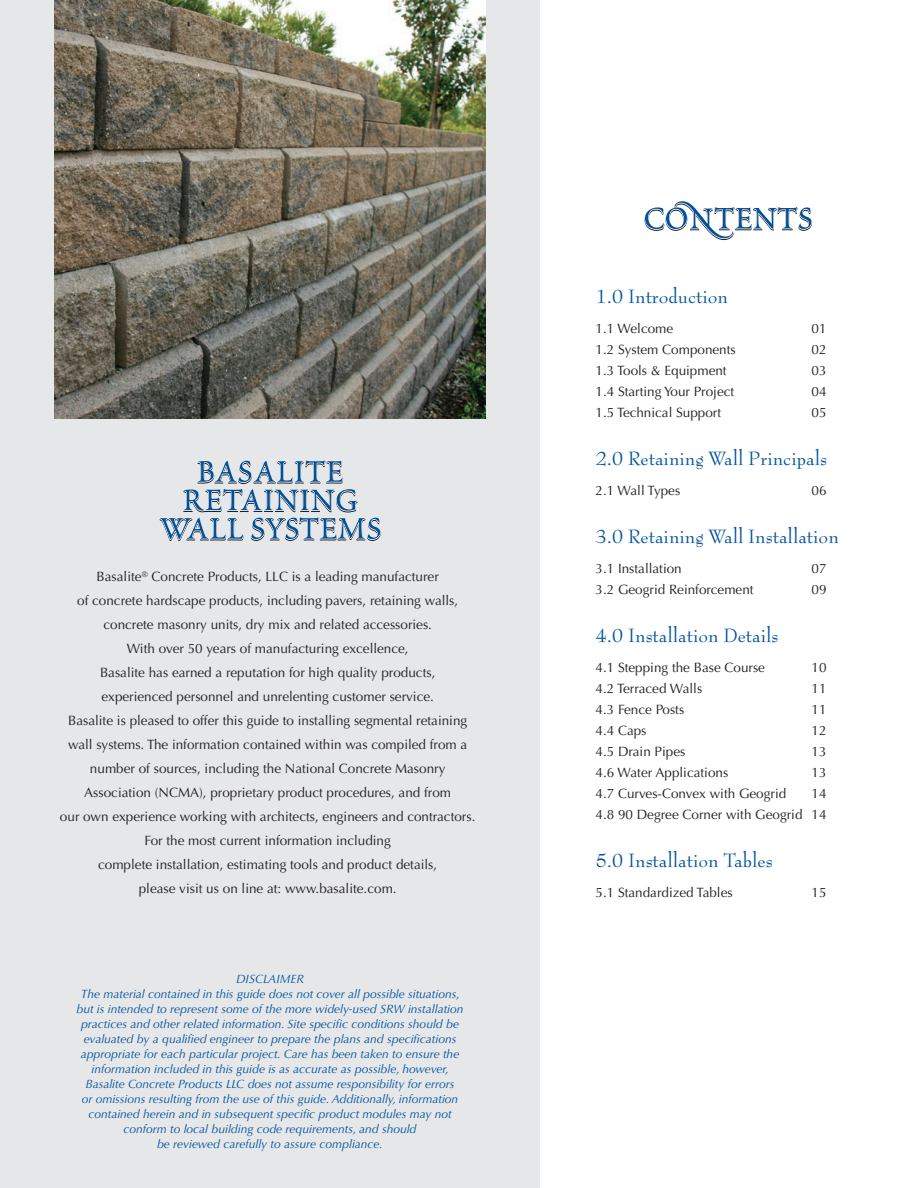
<style>
.page{position:relative;width:918px;height:1188px;background:#fff}
.page>*{position:absolute;margin:0;border:0;box-sizing:border-box;transform-origin:0 0}
.t1{font:21px "Bernhard Modern Std";color:#01519b}
.t2{font:13.5px/24px "Optima LT Std";color:#231f20;text-align:right}
.t3{font:italic 12px/15px "Optima LT Std";color:#01519b;text-align:center}
</style>
<div class="page">
<div style="left:0;top:0;width:540px;height:1188px;background:#e6e7e9"></div>
<svg style="left:644px;top:201px;width:168px;height:39px"></svg>
<img style="left:54px;top:0;width:432px;height:418px">
<svg style="left:159px;top:460px;width:222px;height:81px"></svg>
<p class="t2" style="left:60px;top:565px;width:417px;text-align:center">Basalite<sup>®</sup> Concrete Products, LLC is a leading manufacturer<br>of concrete hardscape products, including pavers, retaining walls, concrete masonry units, dry mix and related accessories.<br>With over 50 years of manufacturing excellence,<br>Basalite has earned a reputation for high quality products,<br>experienced personnel and unrelenting customer service.<br>Basalite is pleased to offer this guide to installing segmental retaining wall systems. The information contained within was compiled from a number of sources, including the National Concrete Masonry Association (NCMA), proprietary product procedures, and from<br>our own experience working with architects, engineers and contractors.<br>For the most current information including<br>complete installation, estimating tools and product details,<br>please visit us on line at: www.basalite.com.</p>
<p class="t3" style="left:76px;top:973px;width:389px">DISCLAIMER<br>The material contained in this guide does not cover all possible situations, but is intended to represent some of the more widely-used SRW installation practices and other related information. Site specific conditions should be evaluated by a qualified engineer to prepare the plans and specifications appropriate for each particular project. Care has been taken to ensure the information included in this guide is as accurate as possible, however, Basalite Concrete Products LLC does not assume responsibility for errors<br>or omissions resulting from the use of this guide. Additionally, information contained herein and in subsequent specific product modules may not conform to local building code requirements, and should<br>be reviewed carefully to assure compliance.</p>
<h1 class="t1" style="left:596px;top:287px;width:134px">1.0 Introduction</h1>
<p class="t2" style="left:596px;top:318px;width:79px">1.1 Welcome</p>
<p class="t2" style="left:812px;top:318px;width:17px">01</p>
<p class="t2" style="left:596px;top:339px;width:142px">1.2 System Components</p>
<p class="t2" style="left:812px;top:339px;width:17px">02</p>
<p class="t2" style="left:596px;top:360px;width:133px">1.3 Tools &amp; Equipment</p>
<p class="t2" style="left:812px;top:360px;width:17px">03</p>
<p class="t2" style="left:596px;top:381px;width:140px">1.4 Starting Your Project</p>
<p class="t2" style="left:812px;top:381px;width:17px">04</p>
<p class="t2" style="left:596px;top:402px;width:127px">1.5 Technical Support</p>
<p class="t2" style="left:812px;top:402px;width:17px">05</p>
<h1 class="t1" style="left:596px;top:449px;width:233px">2.0 Retaining Wall Principals</h1>
<p class="t2" style="left:596px;top:480px;width:86px">2.1 Wall Types</p>
<p class="t2" style="left:812px;top:480px;width:17px">06</p>
<h1 class="t1" style="left:596px;top:527px;width:245px">3.0 Retaining Wall Installation</h1>
<p class="t2" style="left:596px;top:558px;width:88px">3.1 Installation</p>
<p class="t2" style="left:812px;top:558px;width:17px">07</p>
<p class="t2" style="left:596px;top:579px;width:160px">3.2 Geogrid Reinforcement</p>
<p class="t2" style="left:812px;top:579px;width:17px">09</p>
<h1 class="t1" style="left:596px;top:626px;width:185px">4.0 Installation Details</h1>
<p class="t2" style="left:596px;top:657px;width:171px">4.1 Stepping the Base Course</p>
<p class="t2" style="left:812px;top:657px;width:17px">10</p>
<p class="t2" style="left:596px;top:678px;width:108px">4.2 Terraced Walls</p>
<p class="t2" style="left:812px;top:678px;width:17px">11</p>
<p class="t2" style="left:596px;top:699px;width:90px">4.3 Fence Posts</p>
<p class="t2" style="left:812px;top:699px;width:17px">11</p>
<p class="t2" style="left:596px;top:720px;width:53px">4.4 Caps</p>
<p class="t2" style="left:812px;top:720px;width:17px">12</p>
<p class="t2" style="left:596px;top:741px;width:91px">4.5 Drain Pipes</p>
<p class="t2" style="left:812px;top:741px;width:17px">13</p>
<p class="t2" style="left:596px;top:762px;width:134px">4.6 Water Applications</p>
<p class="t2" style="left:812px;top:762px;width:17px">13</p>
<p class="t2" style="left:596px;top:783px;width:192px">4.7 Curves-Convex with Geogrid</p>
<p class="t2" style="left:596px;top:784px;width:233px;line-height:21px">14<br>4.8 90 Degree Corner with Geogrid 14</p>
<h1 class="t1" style="left:596px;top:851px;width:179px">5.0 Installation Tables</h1>
<p class="t2" style="left:596px;top:882px;width:139px">5.1 Standardized Tables</p>
<p class="t2" style="left:812px;top:882px;width:17px">15</p>
</div>
